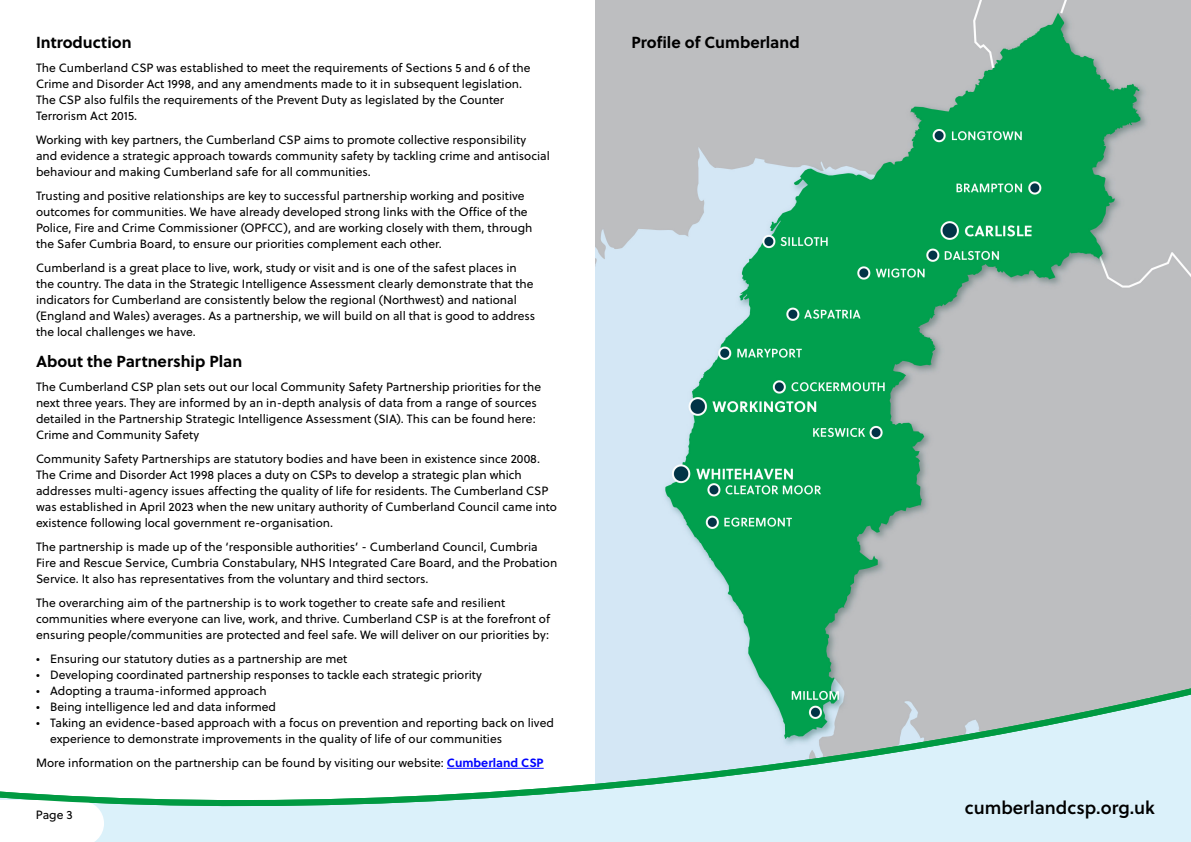
<style>
.page{position:relative;width:1191px;height:842px;background:#fff}
.page>*{position:absolute;margin:0;border:0;box-sizing:border-box;transform-origin:0 0}
.t1{font:18px "Soleil Sb";color:#000}
.t2{font:700 16px "Soleil";color:#000}
.t3{font:12px/16px "Soleil";color:#000}
.s1{font-weight:700;color:#0004ff}
</style>
<div class="page">
<img style="left:595px;top:0;width:596px;height:681px">
<svg style="left:0;top:681px;width:1191px;height:161px"></svg>
<h1 class="t2" style="left:36px;top:30px;width:97px">Introduction</h1>
<p class="t3" style="left:36px;top:59px;width:496px">The Cumberland CSP was established to meet the requirements of Sections 5 and 6 of the Crime and Disorder Act 1998, and any amendments made to it in subsequent legislation.<br>The CSP also fulfls the requirements of the Prevent Duty as legislated by the Counter Terrorism Act 2015.</p>
<p class="t3" style="left:36px;top:131px;width:515px">Working with key partners, the Cumberland CSP aims to promote collective responsibility and evidence a strategic approach towards community safety by tackling crime and antisocial behaviour and making Cumberland safe for all communities.</p>
<p class="t3" style="left:36px;top:187px;width:498px">Trusting and positive relationships are key to successful partnership working and positive outcomes for communities. We have already developed strong links with the Ofce of the Police, Fire and Crime Commissioner (OPFCC), and are working closely with them, through the Safer Cumbria Board, to ensure our priorities complement each other.</p>
<p class="t3" style="left:36px;top:259px;width:501px">Cumberland is a great place to live, work, study or visit and is one of the safest places in the country. The data in the Strategic Intelligence Assessment clearly demonstrate that the indicators for Cumberland are consistently below the regional (Northwest) and national (England and Wales) averages. As a partnership, we will build on all that is good to address the local challenges we have.</p>
<h2 class="t2" style="left:36px;top:349px;width:208px">About the Partnership Plan</h2>
<p class="t3" style="left:36px;top:378px;width:506px">The Cumberland CSP plan sets out our local Community Safety Partnership priorities for the next three years. They are informed by an in-depth analysis of data from a range of sources detailed in the Partnership Strategic Intelligence Assessment (SIA). This can be found here:<br>Crime and Community Safety</p>
<p class="t3" style="left:36px;top:450px;width:522px">Community Safety Partnerships are statutory bodies and have been in existence since 2008.<br>The Crime and Disorder Act 1998 places a duty on CSPs to develop a strategic plan which addresses multi-agency issues afecting the quality of life for residents. The Cumberland CSP was established in April 2023 when the new unitary authority of Cumberland Council came into existence following local government re-organisation.</p>
<p class="t3" style="left:36px;top:538px;width:523px">The partnership is made up of the ‘responsible authorities’ - Cumberland Council, Cumbria<br>Fire and Rescue Service, Cumbria Constabulary, NHS Integrated Care Board, and the Probation<br>Service. It also has representatives from the voluntary and third sectors.</p>
<p class="t3" style="left:36px;top:594px;width:516px">The overarching aim of the partnership is to work together to create safe and resilient communities where everyone can live, work, and thrive. Cumberland CSP is at the forefront of ensuring people/communities are protected and feel safe. We will deliver on our priorities by:</p>
<p class="t3" style="left:36px;top:650px;width:313px">• Ensuring our statutory duties as a partnership are met</p>
<p class="t3" style="left:36px;top:666px;width:447px">• Developing coordinated partnership responses to tackle each strategic priority</p>
<p class="t3" style="left:36px;top:682px;width:232px">• Adopting a trauma-informed approach</p>
<p class="t3" style="left:36px;top:698px;width:242px">• Being intelligence led and data informed</p>
<p class="t3" style="left:50px;top:714px;width:505px;text-indent:-14px">• Taking an evidence-based approach with a focus on prevention and reporting back on lived experience to demonstrate improvements in the quality of life of our communities</p>
<p class="t3" style="left:36px;top:754px;width:509px">More information on the partnership can be found by visiting our website: <span class="s1">Cumberland CSP</span></p>
<h4 class="t2" style="left:631px;top:30px;width:170px">Profle of Cumberland</h4>
<p class="t3" style="left:36px;top:806px;width:38px">Page 3</p>
<h1 class="t1" style="left:964px;top:794px;width:192px">cumberlandcsp.org.uk</h1>
</div>
